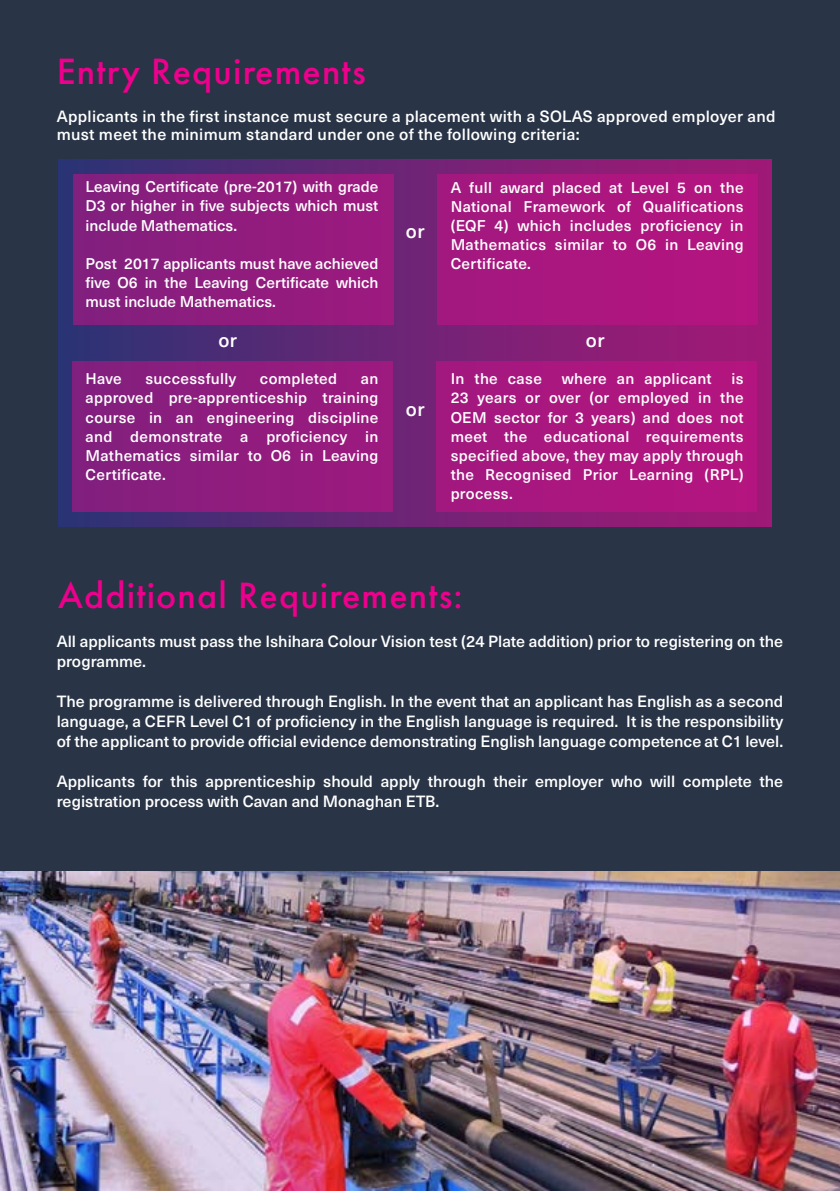
<style>
.page{position:relative;width:840px;height:1191px;background:#fff}
.page>*{position:absolute;margin:0;border:0;box-sizing:border-box;transform-origin:0 0}
.t1{font:500 38px "Futura PT";letter-spacing:.03em;color:#ec008c}
.t2{font:500 19px "Neue Haas Unica W1 G";letter-spacing:.03em;color:#fff}
.t3{font:500 16px/20px "Neue Haas Unica W1 G";color:#fff}
.t4{font:500 16px/18px "Neue Haas Unica W1 G";letter-spacing:.02em;color:#fff}
.t5{font:500 15.2px/19px "Neue Haas Unica W1 G";letter-spacing:.02em;color:#fff;text-align:justify}
</style>
<div class="page">
<div style="left:0;top:0;width:839px;height:871px;background:#293446"></div>
<div style="left:58px;top:159px;width:713px;height:368px;background:linear-gradient(to right,#2f3275,#a91776)"></div>
<div style="left:73px;top:174px;width:321px;height:151px;background:linear-gradient(to right,#81207e,#9e197e)"></div>
<div style="left:436px;top:174px;width:321px;height:151px;background:#ab167f"></div>
<div style="left:72px;top:361px;width:321px;height:151px;background:linear-gradient(to right,#81207e,#9e197e)"></div>
<div style="left:435px;top:361px;width:321px;height:151px;background:#ab167f"></div>
<img style="left:0;top:871px;width:839px;height:320px">
<h1 class="t1" style="left:57px;top:48px;width:310px">Entry Requirements</h1>
<p class="t4" style="left:57px;top:107px;width:719px">Applicants in the first instance must secure a placement with a SOLAS approved employer and must meet the minimum standard under one of the following criteria:</p>
<p class="t5" style="left:85px;top:176px;width:294px">Leaving Certificate (pre-2017) with grade D3 or higher in five subjects which must include Mathematics.</p>
<p class="t5" style="left:85px;top:253px;width:294px">Post 2017 applicants must have achieved five O6 in the Leaving Certificate which must include Mathematics.</p>
<p class="t5" style="left:450px;top:177px;width:294px">A full award placed at Level 5 on the National Framework of Qualifications (EQF 4) which includes proficiency in Mathematics similar to O6 in Leaving Certificate.</p>
<p class="t2" style="left:405px;top:217px;width:20px">or</p>
<p class="t2" style="left:218px;top:326px;width:20px">or</p>
<p class="t2" style="left:585px;top:326px;width:20px">or</p>
<p class="t5" style="left:85px;top:368px;width:38px">Have</p>
<p class="t5" style="left:145px;top:368px;width:92px">successfully</p>
<p class="t5" style="left:260px;top:368px;width:79px">completed</p>
<p class="t5" style="left:85px;top:368px;width:294px;text-indent:275px">an approved pre-apprenticeship training course in an engineering discipline and demonstrate a proficiency in Mathematics similar to O6 in Leaving Certificate.</p>
<p class="t5" style="left:450px;top:368px;width:93px">In the case</p>
<p class="t5" style="left:561px;top:368px;width:151px">where an applicant</p>
<p class="t5" style="left:450px;top:368px;width:294px;text-indent:281px">is 23 years or over (or employed in the OEM sector for 3 years) and does not meet the educational requirements specified above, they may apply through the Recognised Prior Learning (RPL) process.</p>
<p class="t2" style="left:405px;top:394px;width:20px">or</p>
<h1 class="t1" style="left:58px;top:573px;width:406px">Additional Requirements:</h1>
<p class="t3" style="left:57px;top:630px;width:727px">All applicants must pass the Ishihara Colour Vision test (24 Plate addition) prior to registering on the programme.</p>
<p class="t3" style="left:57px;top:690px;width:727px;text-align:justify">The programme is delivered through English. In the event that an applicant has English as a second language, a CEFR Level C1 of proficiency in the English language is required. It is the responsibility of the applicant to provide official evidence demonstrating English language competence at C1 level.</p>
<p class="t3" style="left:57px;top:770px;width:727px">Applicants for this apprenticeship should apply through their employer who will complete the registration process with Cavan and Monaghan ETB.</p>
</div>
